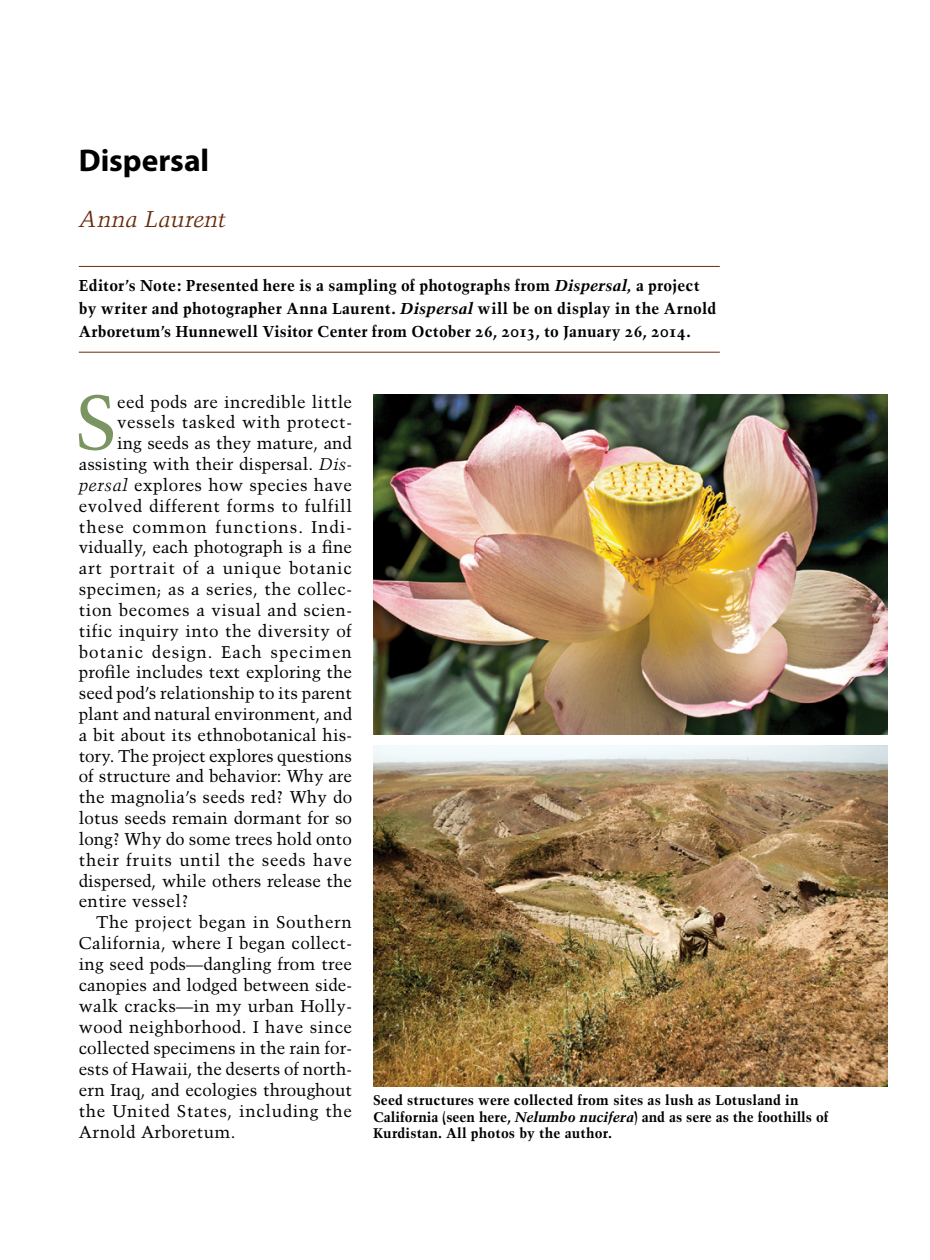
<style>
.page{position:relative;width:930px;height:1260px;background:#fff}
.page>*{position:absolute;margin:0;border:0;box-sizing:border-box;transform-origin:0 0}
.t1{font:76.65px "Trump Mediaeval";color:#7a9562}
.t2{font:700 31.5px "Myriad Pro";color:#000}
.t3{font:italic 22.75px "Trump Mediaeval";letter-spacing:-.01em;color:#672c0d}
.t4{font:16.97px "Trump Mediaeval";letter-spacing:.01em;color:#000}
.t5{font:16.97px "Trump Mediaeval";letter-spacing:.03em;color:#000}
.t6{font:16.97px "Trump Mediaeval";letter-spacing:.035em;color:#000}
.t7{font:16.97px "Trump Mediaeval";letter-spacing:.045em;color:#000}
.t8{font:16.97px "Trump Mediaeval";letter-spacing:.055em;color:#000}
.t9{font:16.97px "Trump Mediaeval";letter-spacing:.06em;color:#000}
.t10{font:15.75px/22.8px "Trump Mediaeval Bold Os F";letter-spacing:.01em;color:#000}
.t11{font:700 14px/16.6px "Trump Mediaeval";letter-spacing:.01em;color:#000}
.s1{font-family:"Trump Mediaeval Bold Italic Os F"}
.s2{font-family:"Trump Mediaeval";font-weight:700;font-style:italic}
.s3{font-style:italic}
</style>
<div class="page">
<hr style="left:79px;top:266px;width:640px;height:1px;background:#672c0d">
<hr style="left:79px;top:352px;width:640px;height:1px;background:#672c0d">
<img style="left:373px;top:395px;width:514px;height:340px">
<img style="left:373px;top:746px;width:514px;height:341px">
<h2 class="t2" style="left:79px;top:139px;width:132px">Dispersal</h2>
<h3 class="t3" style="left:79px;top:205px;width:149px">Anna Laurent</h3>
<p class="t10" style="left:79px;top:274px;width:638px">Editor’s Note: Presented here is a sampling of photographs from <span class="s1">Dispersal,</span> a project by writer and photographer Anna Laurent. <span class="s2">Dispersal</span> will be on display in the Arnold<br>Arboretum’s Hunnewell Visitor Center from October 26, 2013, to January 26, 2014.</p>
<h1 class="t1" style="left:75px;top:376px;width:44px">S</h1>
<p class="t4" style="left:117px;top:391px;width:236px">eed pods are incredible little</p>
<p class="t5" style="left:117px;top:412px;width:236px">vessels tasked with protect-</p>
<p class="t4" style="left:117px;top:433px;width:236px">ing seeds as they mature, and</p>
<p class="t4" style="left:79px;top:454px;width:275px">assisting with their dispersal. <span class="s3">Dis-</span></p>
<p class="t4" style="left:79px;top:475px;width:274px"><span class="s3">persal</span> explores how species have</p>
<p class="t5" style="left:79px;top:496px;width:275px">evolved different forms to fulfill</p>
<p class="t8" style="left:79px;top:516px;width:275px">these common functions. Indi-</p>
<p class="t4" style="left:79px;top:537px;width:275px">vidually, each photograph is a fine</p>
<p class="t7" style="left:79px;top:558px;width:275px">art portrait of a unique botanic</p>
<p class="t4" style="left:79px;top:579px;width:275px">specimen; as a series, the collec-</p>
<p class="t5" style="left:79px;top:600px;width:275px">tion becomes a visual and scien-</p>
<p class="t4" style="left:79px;top:620px;width:274px">tific inquiry into the diversity of</p>
<p class="t9" style="left:79px;top:641px;width:275px">botanic design. Each specimen</p>
<p class="t4" style="left:79px;top:662px;width:275px">profile includes text exploring the</p>
<p class="t4" style="left:79px;top:683px;width:274px">seed pod’s relationship to its parent</p>
<p class="t4" style="left:79px;top:704px;width:275px">plant and natural environment, and</p>
<p class="t4" style="left:79px;top:725px;width:275px">a bit about its ethnobotanical his-</p>
<p class="t4" style="left:79px;top:745px;width:274px">tory. The project explores questions</p>
<p class="t4" style="left:79px;top:766px;width:274px">of structure and behavior: Why are</p>
<p class="t4" style="left:79px;top:787px;width:275px">the magnolia’s seeds red? Why do</p>
<p class="t4" style="left:79px;top:808px;width:275px">lotus seeds remain dormant for so</p>
<p class="t4" style="left:79px;top:829px;width:274px">long? Why do some trees hold onto</p>
<p class="t6" style="left:79px;top:850px;width:274px">their fruits until the seeds have</p>
<p class="t4" style="left:79px;top:870px;width:275px">dispersed, while others release the</p>
<p class="t4" style="left:79px;top:891px;width:112px">entire vessel?</p>
<p class="t5" style="left:96px;top:912px;width:257px">The project began in Southern</p>
<p class="t4" style="left:79px;top:933px;width:275px">California, where I began collect-</p>
<p class="t4" style="left:79px;top:954px;width:275px">ing seed pods—dangling from tree</p>
<p class="t4" style="left:79px;top:975px;width:275px">canopies and lodged between side-</p>
<p class="t4" style="left:79px;top:996px;width:275px">walk cracks—in my urban Holly-</p>
<p class="t4" style="left:79px;top:1017px;width:275px">wood neighborhood. I have since</p>
<p class="t4" style="left:79px;top:1038px;width:275px">collected specimens in the rain for-</p>
<p class="t4" style="left:79px;top:1059px;width:275px">ests of Hawaii, the deserts of north-</p>
<p class="t4" style="left:79px;top:1080px;width:275px">ern Iraq, and ecologies throughout</p>
<p class="t6" style="left:79px;top:1101px;width:274px">the United States, including the</p>
<p class="t4" style="left:79px;top:1122px;width:158px">Arnold Arboretum.</p>
<p class="t11" style="left:373px;top:1092px;width:457px">Seed structures were collected from sites as lush as Lotusland in<br>California (seen here, <span class="s3">Nelumbo nucifera</span>) and as sere as the foothills of<br>Kurdistan. All photos by the author.</p>
</div>
